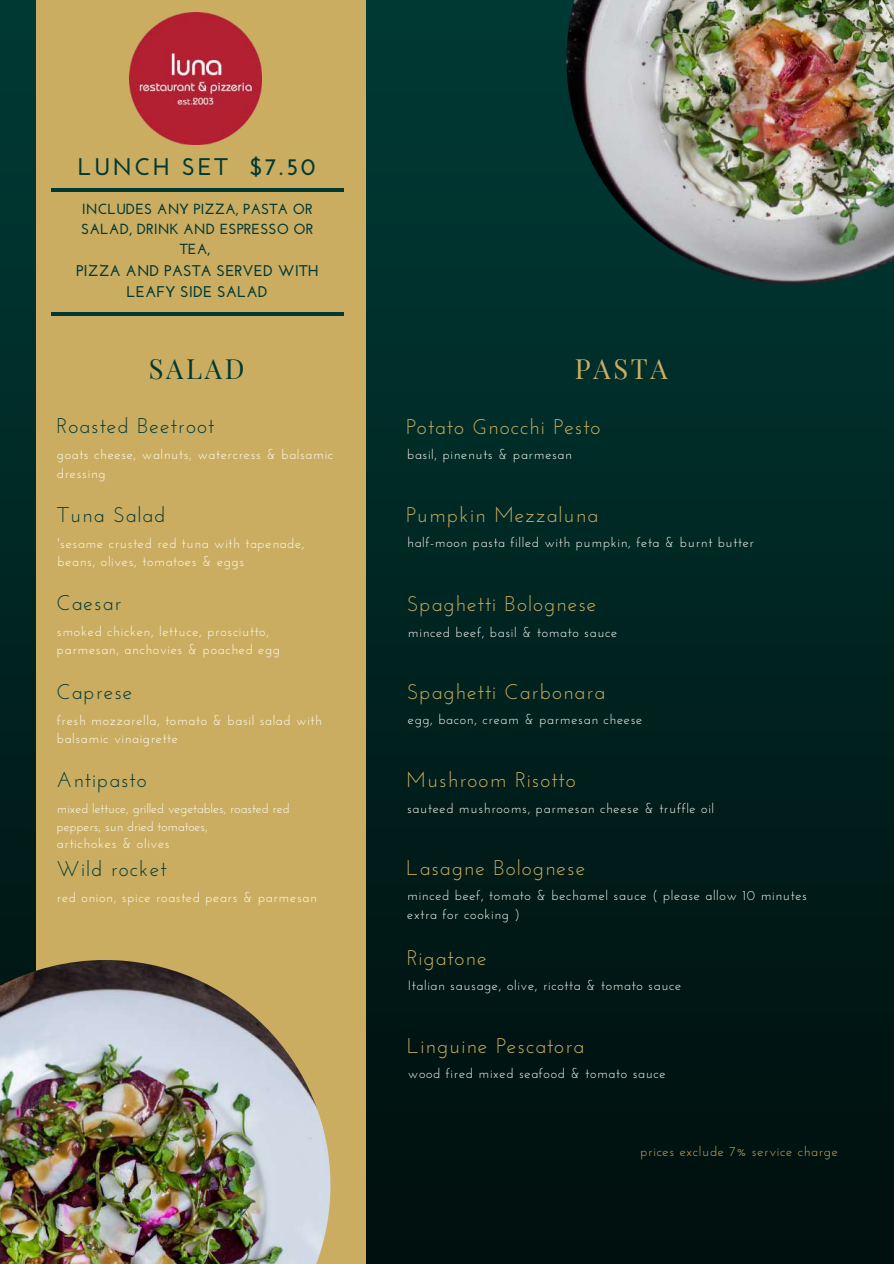
<style>
.page{position:relative;width:894px;height:1264px;background:#fff}
.page>*{position:absolute;margin:0;border:0;box-sizing:border-box;transform-origin:0 0}
.t1{font:27.3px "Playfair Display";letter-spacing:.1em;color:#003934}
.t2{font:27.3px "Playfair Display";letter-spacing:.1em;color:#cbad62}
.t3{font:700 24px "Josefin Sans";letter-spacing:.1em;color:#003934}
.t4{font:21.15px "Josefin Sans";letter-spacing:.05em;color:#cbad62}
.t5{font:21.15px "Josefin Sans";letter-spacing:.05em;color:#003934}
.t6{font:700 15.45px/21.5px "Josefin Sans";color:#003934;text-align:center}
.t7{font:700 14.7px/20.2px "Josefin Sans";color:#003934;text-align:center}
.t8{font:13.65px/18.6px "Josefin Sans";letter-spacing:.05em;color:#fefdf3}
.t9{font:13.65px "Josefin Sans";letter-spacing:.05em;color:#cbad62}
.t10{font:13.2px/17.5px "Josefin Sans";color:#fefdf3}
</style>
<div class="page">
<img style="left:0;top:0;width:893px;height:1263px">
<div style="left:36px;top:0;width:329px;height:1263px;background:#cbad62"></div>
<img style="left:0;top:960px;width:330px;height:303px">
<img style="left:566px;top:0;width:327px;height:284px">
<img style="left:130px;top:13px;width:132px;height:131px">
<hr style="left:51px;top:188px;width:293px;height:4px;background:#003934">
<hr style="left:51px;top:312px;width:293px;height:3px;background:#003934">
<h2 class="t3" style="left:78px;top:157px;width:239px">LUNCH SET $7.50</h2>
<p class="t7" style="left:81px;top:200px;width:234px">INCLUDES ANY PIZZA, PASTA OR<br>SALAD, DRINK AND ESPRESSO OR<br>TEA,</p>
<p class="t6" style="left:76px;top:261px;width:244px">PIZZA AND PASTA SERVED WITH<br>LEAFY SIDE SALAD</p>
<h1 class="t1" style="left:149px;top:349px;width:97px">SALAD</h1>
<h1 class="t2" style="left:574px;top:349px;width:94px">PASTA</h1>
<h3 class="t4" style="left:406px;top:418px;width:196px">Potato Gnocchi Pesto</h3>
<p class="t8" style="left:407px;top:446px;width:166px">basil, pinenuts &amp; parmesan</p>
<h3 class="t5" style="left:57px;top:417px;width:159px">Roasted Beetroot</h3>
<p class="t8" style="left:57px;top:446px;width:278px">goats cheese, walnuts, watercress &amp; balsamic dressing</p>
<h3 class="t5" style="left:57px;top:506px;width:110px">Tuna Salad</h3>
<p class="t8" style="left:58px;top:535px;width:248px">'sesame crusted red tuna with tapenade, beans, olives, tomatoes &amp; eggs</p>
<h3 class="t5" style="left:57px;top:594px;width:66px">Caesar</h3>
<p class="t8" style="left:57px;top:623px;width:224px">smoked chicken, lettuce, prosciutto, parmesan, anchovies &amp; poached egg</p>
<h3 class="t5" style="left:56px;top:682px;width:77px">Caprese</h3>
<p class="t8" style="left:57px;top:712px;width:266px">fresh mozzarella, tomato &amp; basil salad with balsamic vinaigrette</p>
<h3 class="t5" style="left:57px;top:771px;width:92px">Antipasto</h3>
<p class="t10" style="left:57px;top:801px;width:234px">mixed lettuce, grilled vegetables, roasted red peppers, sun dried tomatoes,</p>
<p class="t8" style="left:57px;top:835px;width:114px">artichokes &amp; olives</p>
<h3 class="t5" style="left:56px;top:860px;width:111px">Wild rocket</h3>
<p class="t8" style="left:57px;top:889px;width:261px">red onion, spice roasted pears &amp; parmesan</p>
<h3 class="t4" style="left:406px;top:505px;width:193px">Pumpkin Mezzaluna</h3>
<p class="t8" style="left:407px;top:534px;width:348px">half-moon pasta filled with pumpkin, feta &amp; burnt butter</p>
<h3 class="t4" style="left:406px;top:595px;width:191px">Spaghetti Bolognese</h3>
<p class="t8" style="left:408px;top:624px;width:211px">minced beef, basil &amp; tomato sauce</p>
<h3 class="t4" style="left:406px;top:683px;width:200px">Spaghetti Carbonara</h3>
<p class="t8" style="left:408px;top:711px;width:236px">egg, bacon, cream &amp; parmesan cheese</p>
<h3 class="t4" style="left:406px;top:771px;width:171px">Mushroom Risotto</h3>
<p class="t8" style="left:407px;top:799px;width:308px">sauteed mushrooms, parmesan cheese &amp; truffle oil</p>
<h3 class="t4" style="left:406px;top:859px;width:181px">Lasagne Bolognese</h3>
<p class="t8" style="left:407px;top:887px;width:401px">minced beef, tomato &amp; bechamel sauce ( please allow 10 minutes extra for cooking )</p>
<h3 class="t4" style="left:406px;top:949px;width:81px">Rigatone</h3>
<p class="t8" style="left:408px;top:977px;width:275px">Italian sausage, olive, ricotta &amp; tomato sauce</p>
<h3 class="t4" style="left:406px;top:1036px;width:179px">Linguine Pescatora</h3>
<p class="t8" style="left:408px;top:1065px;width:259px">wood fired mixed seafood &amp; tomato sauce</p>
<p class="t9" style="left:640px;top:1145px;width:199px">prices exclude 7% service charge</p>
</div>
